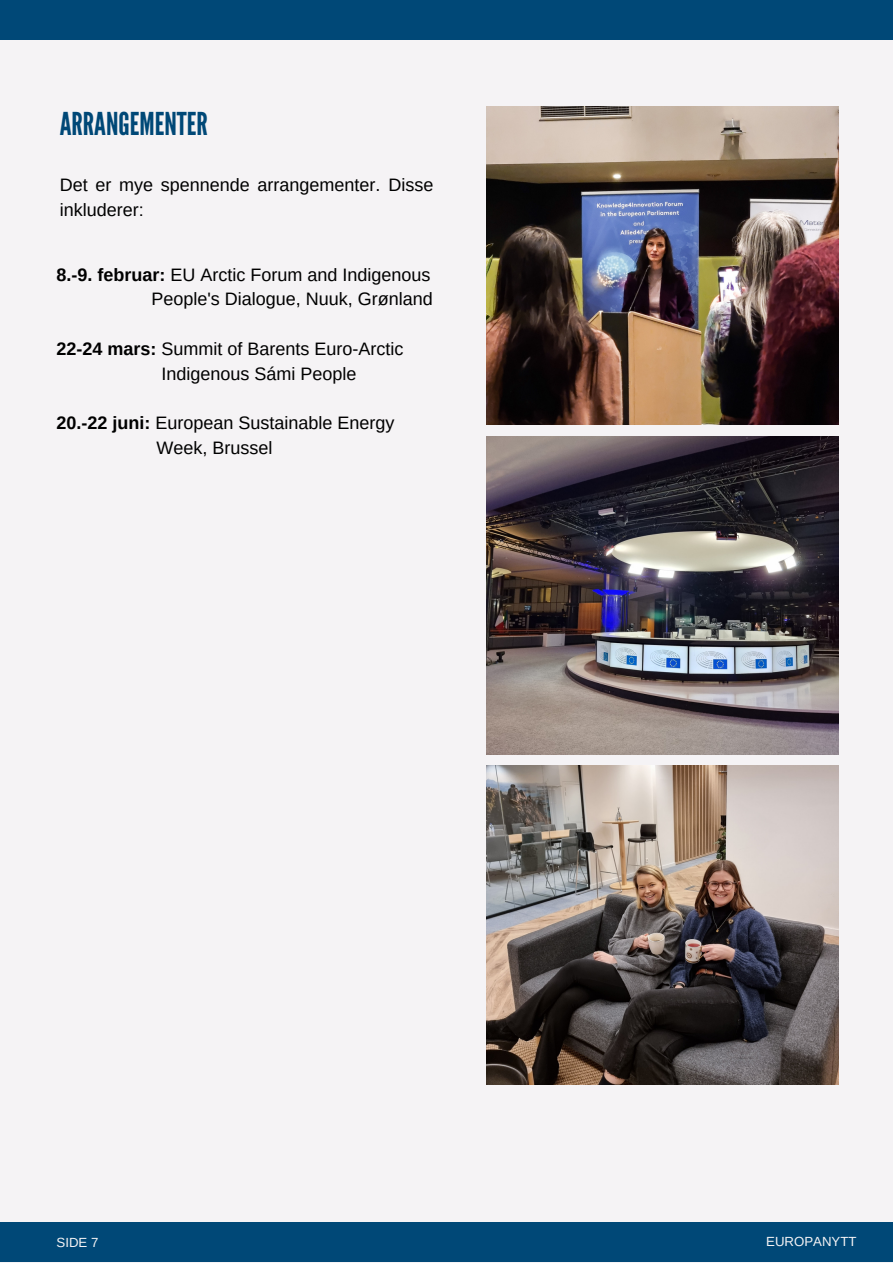
<style>
.page{position:relative;width:893px;height:1264px;background:#fff}
.page>*{position:absolute;margin:0;border:0;box-sizing:border-box;transform-origin:0 0}
.t1{font:31.5px "League Gothic";color:#004877}
.t2{font:18px/24.8px "Arimo";color:#000}
.t3{font:13.2px "Arimo";color:#f5f3f5}
.s1{font-weight:700}
</style>
<div class="page">
<div style="left:0;top:0;width:892px;height:1262px;background:#f5f3f5"></div>
<div style="left:0;top:1222px;width:892px;height:40px;background:#004877"></div>
<div style="left:0;top:0;width:892px;height:39px;background:#004877"></div>
<img style="left:486px;top:765px;width:352px;height:318px">
<img style="left:486px;top:436px;width:352px;height:318px">
<img style="left:486px;top:107px;width:352px;height:318px">
<h1 class="t1" style="left:60px;top:106px;width:149px">ARRANGEMENTER</h1>
<p class="t2" style="left:60px;top:172px;width:375px">Det er mye spennende arrangementer. Disse inkluderer:</p>
<p class="t2" style="left:57px;top:262px;width:378px;text-align:right"><span class="s1">8.-9. februar:</span> EU Arctic Forum and Indigenous<br>People's Dialogue, Nuuk, Grønland</p>
<p class="t2" style="left:161px;top:336px;width:243px;text-indent:-105px"><span class="s1">22-24 mars:</span> Summit of Barents Euro-Arctic<br>Indigenous Sámi People</p>
<p class="t2" style="left:156px;top:410px;width:239px;text-indent:-100px"><span class="s1">20.-22 juni:</span> European Sustainable Energy<br>Week, Brussel</p>
<p class="t3" style="left:57px;top:1235px;width:43px">SIDE 7</p>
<p class="t3" style="left:766px;top:1234px;width:92px">EUROPANYTT</p>
</div>
